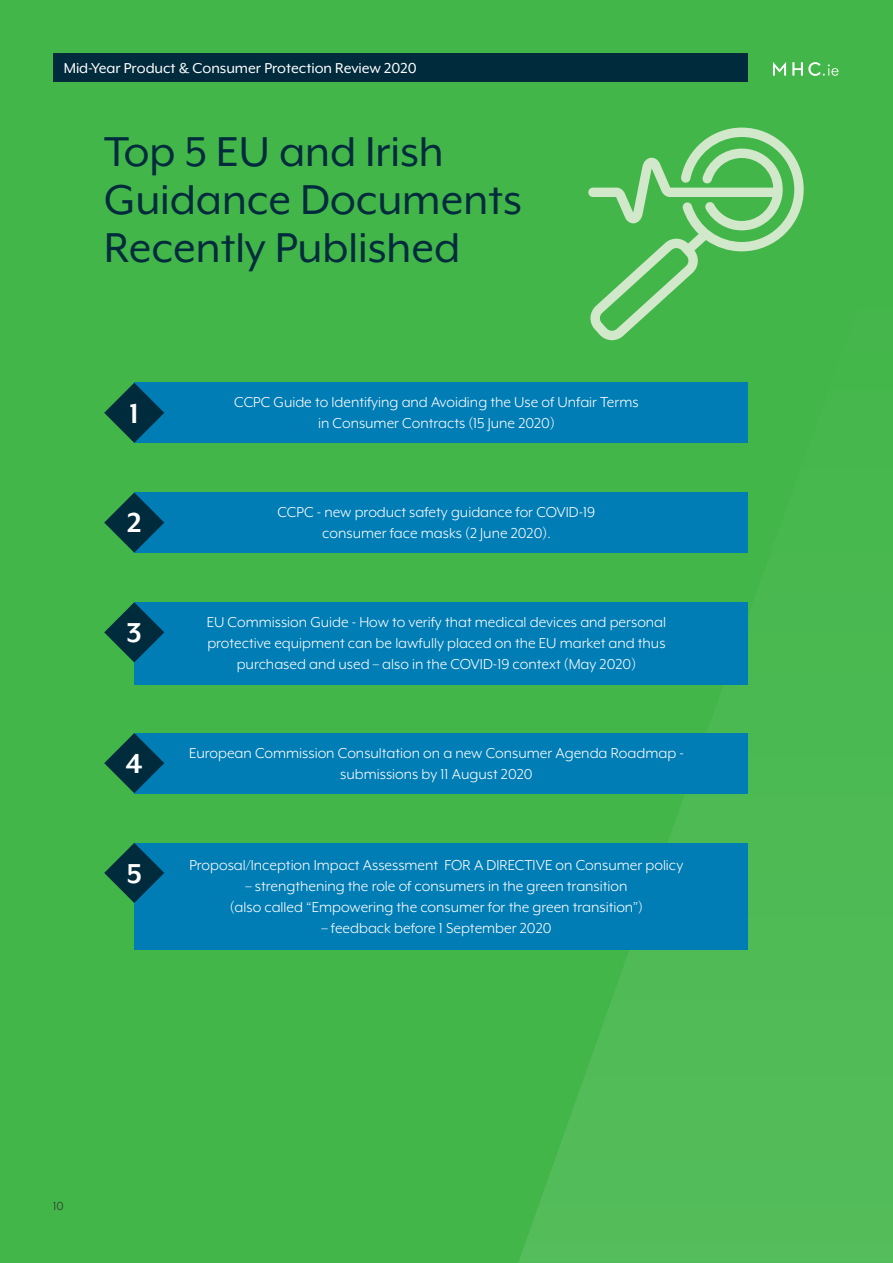
<style>
.page{position:relative;width:893px;height:1263px;background:#42b649}
.page>*{position:absolute;margin:0;border:0;box-sizing:border-box;transform-origin:0 0}
.MHC_Article_Head{font:48px/48px "Mr Eaves XL Mod OT";color:#002b3d}
.MHC_Article_Head-2{font:700 31.5px "Mr Eaves XL Mod OT";color:#fff}
.MHC_Body{font:16.5px/21px "Mr Eaves XL Mod OT";color:#fff;text-align:center}
.MHC_Header_Title{font:16.5px "Mr Eaves XL Mod OT";color:#fff}
.MHC_Partner_Text{font:13.5px "Mr Eaves XL Mod OT";color:#312f30}
</style>
<div class="page">
<img style="left:519px;top:340px;width:374px;height:923px">
<div style="left:53px;top:53px;width:694px;height:29px;background:#002b3d"></div>
<svg style="left:773px;top:62px;width:65px;height:14px"></svg>
<svg style="left:590px;top:128px;width:214px;height:212px"></svg>
<div style="left:134px;top:383px;width:613px;height:60px;background:#007db5"></div>
<svg style="left:104px;top:383px;width:60px;height:60px"></svg>
<div style="left:134px;top:492px;width:613px;height:61px;background:#007db5"></div>
<svg style="left:104px;top:492px;width:60px;height:61px"></svg>
<div style="left:134px;top:602px;width:613px;height:83px;background:#007db5"></div>
<svg style="left:104px;top:602px;width:60px;height:60px"></svg>
<div style="left:134px;top:843px;width:613px;height:106px;background:#007db5"></div>
<svg style="left:104px;top:843px;width:60px;height:60px"></svg>
<div style="left:134px;top:733px;width:613px;height:60px;background:#007db5"></div>
<svg style="left:104px;top:733px;width:60px;height:60px"></svg>
<p class="MHC_Header_Title" style="left:64px;top:60px;width:354px">Mid-Year Product &amp; Consumer Protection Review 2020</p>
<p class="MHC_Article_Head" style="left:104px;top:128px;width:419px">Top 5 EU and Irish<br>Guidance Documents<br>Recently Published</p>
<p class="MHC_Article_Head-2" style="left:130px;top:397px;width:11px">1</p>
<p class="MHC_Body" style="left:234px;top:392px;width:406px">CCPC Guide to Identifying and Avoiding the Use of Unfair Terms in Consumer Contracts (15 June 2020)</p>
<p class="MHC_Article_Head-2" style="left:127px;top:507px;width:16px">2</p>
<p class="MHC_Body" style="left:277px;top:502px;width:319px">CCPC - new product safety guidance for COVID-19 consumer face masks (2 June 2020).</p>
<p class="MHC_Article_Head-2" style="left:127px;top:617px;width:17px">3</p>
<p class="MHC_Body" style="left:207px;top:611px;width:461px">EU Commission Guide - How to verify that medical devices and personal protective equipment can be lawfully placed on the EU market and thus purchased and used – also in the COVID-19 context (May 2020)</p>
<p class="MHC_Article_Head-2" style="left:126px;top:748px;width:19px">4</p>
<p class="MHC_Body" style="left:189px;top:742px;width:496px">European Commission Consultation on a new Consumer Agenda Roadmap - submissions by 11 August 2020</p>
<p class="MHC_Article_Head-2" style="left:127px;top:857px;width:17px">5</p>
<p class="MHC_Body" style="left:190px;top:855px;width:495px">Proposal/Inception Impact Assessment FOR A DIRECTIVE on Consumer policy</p>
<p class="MHC_Body" style="left:230px;top:876px;width:415px">– strengthening the role of consumers in the green transition (also called “Empowering the consumer for the green transition”)</p>
<p class="MHC_Body" style="left:321px;top:918px;width:232px">– feedback before 1 September 2020</p>
<p class="MHC_Partner_Text" style="left:53px;top:1199px;width:12px">10</p>
</div>
